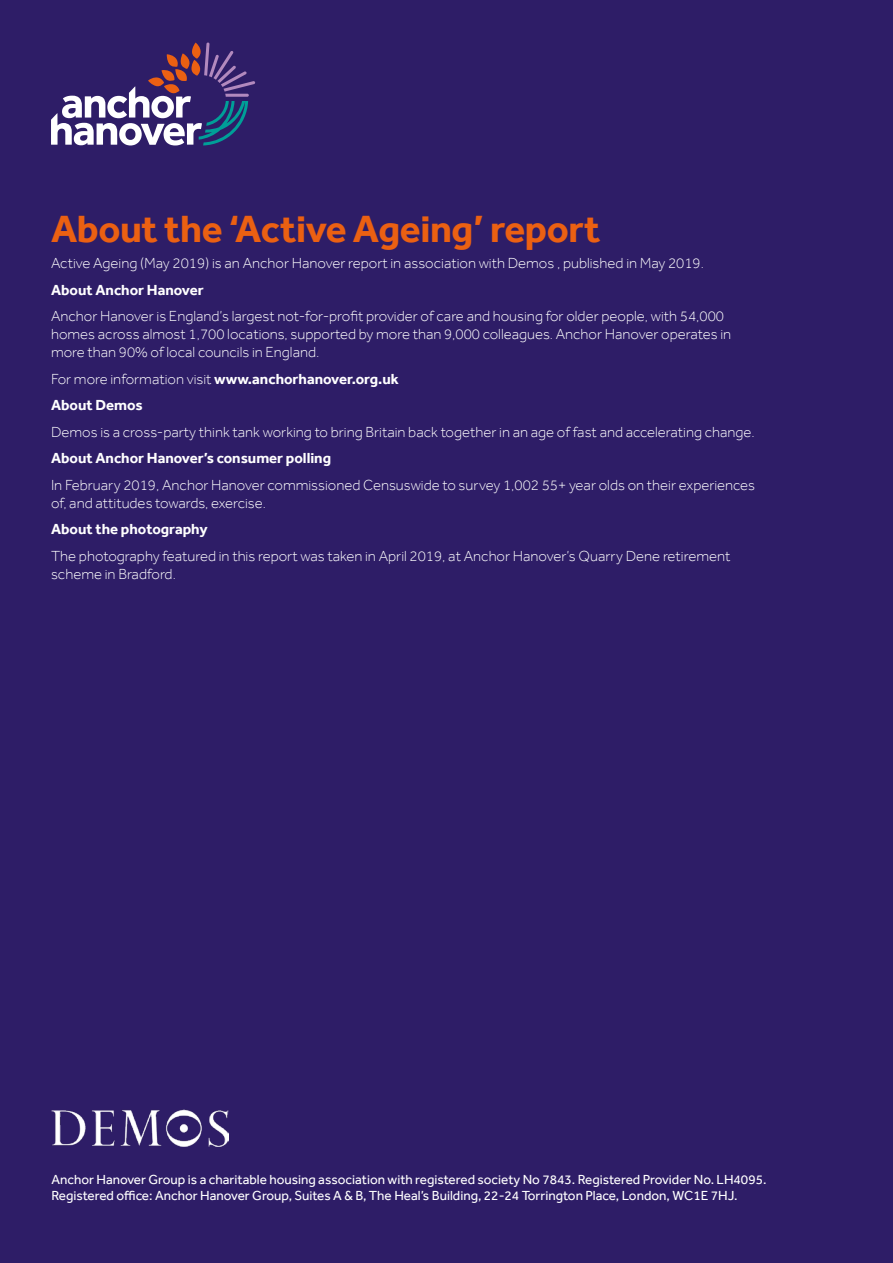
<style>
.page{position:relative;width:893px;height:1263px;background:#2e1d67}
.page>*{position:absolute;margin:0;border:0;box-sizing:border-box;transform-origin:0 0}
.t1{font:700 39px "Effra";letter-spacing:-.01em;color:#eb6012}
.t2{font:300 15px/18px "Effra";color:#fff}
.t3{font:700 15px/26.5px "Effra";color:#fff}
.t4{font:13.5px/16.2px "Effra";color:#fff}
.s1{font-weight:300}
</style>
<div class="page">
<svg style="left:51px;top:43px;width:204px;height:102px"></svg>
<img style="left:51px;top:1110px;width:177px;height:37px">
<h1 class="t1" style="left:51px;top:206px;width:551px">About the ‘Active Ageing’ report</h1>
<p class="t2" style="left:51px;top:254px;width:655px">Active Ageing (May 2019) is an Anchor Hanover report in association with Demos , published in May 2019.</p>
<p class="t3" style="left:51px;top:276px;width:154px">About Anchor Hanover</p>
<p class="t2" style="left:51px;top:307px;width:682px">Anchor Hanover is England’s largest not-for-profit provider of care and housing for older people, with 54,000 homes across almost 1,700 locations, supported by more than 9,000 colleagues. Anchor Hanover operates in more than 90% of local councils in England.</p>
<p class="t3" style="left:51px;top:365px;width:349px"><span class="s1">For more information visit</span> www.anchorhanover.org.uk<br>About Demos</p>
<p class="t2" style="left:51px;top:423px;width:705px">Demos is a cross-party think tank working to bring Britain back together in an age of fast and accelerating change.</p>
<p class="t3" style="left:51px;top:445px;width:282px">About Anchor Hanover’s consumer polling</p>
<p class="t2" style="left:51px;top:476px;width:706px">In February 2019, Anchor Hanover commissioned Censuswide to survey 1,002 55+ year olds on their experiences of, and attitudes towards, exercise.</p>
<p class="t3" style="left:51px;top:516px;width:158px">About the photography</p>
<p class="t2" style="left:51px;top:547px;width:681px">The photography featured in this report was taken in April 2019, at Anchor Hanover’s Quarry Dene retirement scheme in Bradford.</p>
<p class="t4" style="left:51px;top:1171px;width:717px">Anchor Hanover Group is a charitable housing association with registered society No 7843. Registered Provider No. LH4095.<br>Registered office: Anchor Hanover Group, Suites A &amp; B, The Heal’s Building, 22-24 Torrington Place, London, WC1E 7HJ.</p>
</div>
